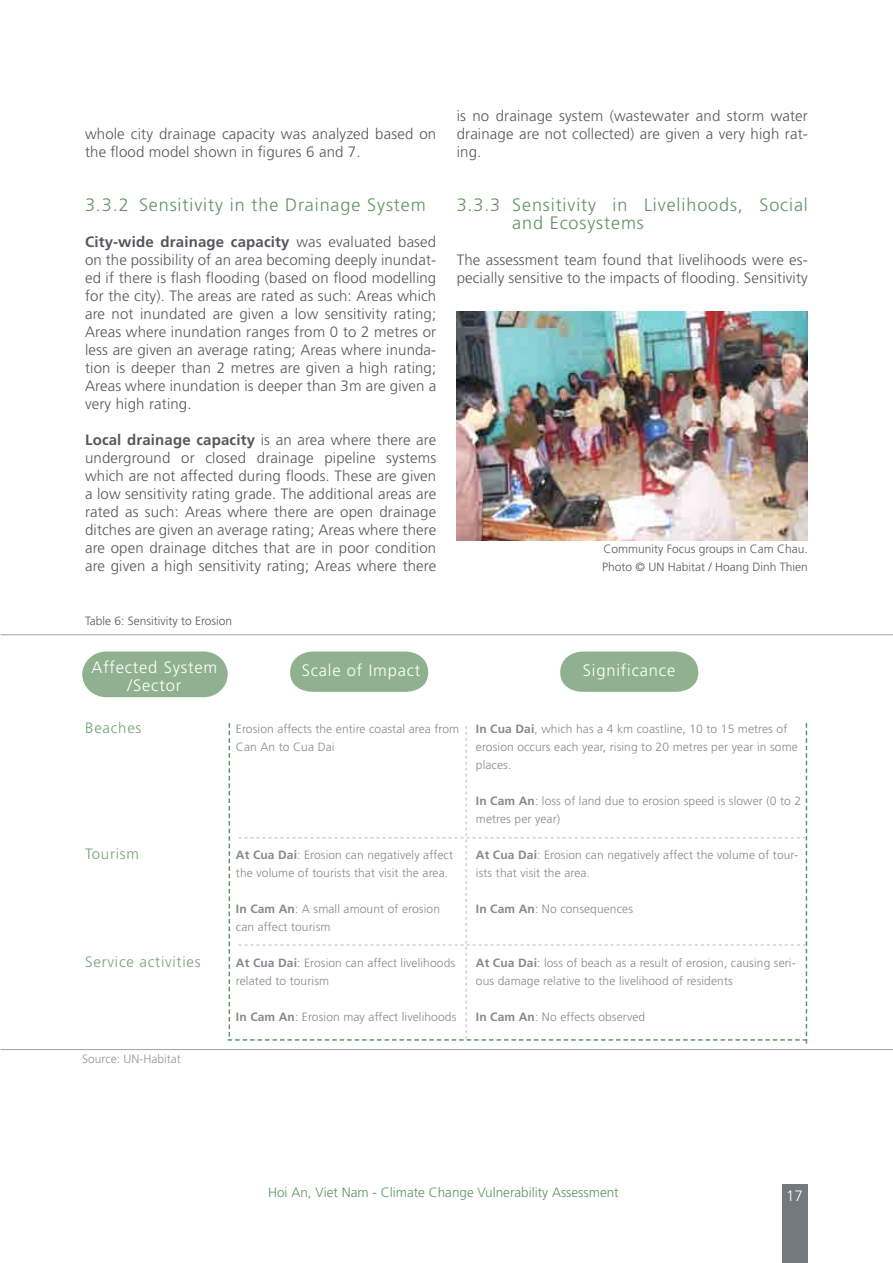
<style>
.page{position:relative;width:893px;height:1263px;background:#fff}
.page>*{position:absolute;margin:0;border:0;box-sizing:border-box;transform-origin:0 0}
.t1{font:300 18px/18px "Frutiger LT Std";letter-spacing:.05em;color:#619365}
.t2{font:300 16.5px/18px "Frutiger LT Std";letter-spacing:.05em;color:#fff;text-align:center}
.t3{font:300 15px/18px "Frutiger LT Std";letter-spacing:.01em;color:#55585b;text-align:justify}
.t4{font:300 15px "Frutiger LT Std";letter-spacing:.05em;color:#77a179}
.t5{font:300 15px "Frutiger LT Std";color:#fff}
.t6{font:300 13.5px "Frutiger LT Std";color:#619365}
.t7{font:300 12px/18px "Frutiger LT Std";letter-spacing:.01em;color:#85898c}
.t8{font:300 12px/18px "Frutiger LT Std";color:#58595b}
.t9{font:300 12px "Frutiger LT Std";color:#939598}
.s1{font-weight:700}
</style>
<div class="page">
<div style="left:782px;top:1184px;width:26px;height:79px;background:#73797c"></div>
<img style="left:457px;top:312px;width:351px;height:229px">
<svg style="left:0;top:634px;width:893px;height:416px"></svg>
<svg style="left:82px;top:651px;width:146px;height:46px;background:#98b798"></svg>
<svg style="left:290px;top:651px;width:138px;height:41px;background:#98b798"></svg>
<svg style="left:560px;top:651px;width:138px;height:41px;background:#98b798"></svg>
<svg style="left:228px;top:723px;width:579px;height:320px"></svg>
<p class="t3" style="left:85px;top:125px;width:353px">whole city drainage capacity was analyzed based on the flood model shown in figures 6 and 7.</p>
<p class="t1" style="left:85px;top:196px;width:342px">3.3.2 Sensitivity in the Drainage System</p>
<p class="t3" style="left:85px;top:233px;width:353px"><span class="s1">City-wide drainage capacity</span> was evaluated based on the possibility of an area becoming deeply inundat&shy;ed if there is flash flooding (based on flood modelling for the city). The areas are rated as such: Areas which are not inundated are given a low sensitivity rating; Areas where inundation ranges from 0 to 2 metres or less are given an average rating; Areas where inunda&shy;tion is deeper than 2 metres are given a high rating; Areas where inundation is deeper than 3m are given a very high rating.</p>
<p class="t3" style="left:85px;top:431px;width:353px"><span class="s1">Local drainage capacity</span> is an area where there are underground or closed drainage pipeline systems which are not affected during floods. These are given a low sensitivity rating grade. The additional areas are rated as such: Areas where there are open drainage ditches are given an average rating; Areas where there are open drainage ditches that are in poor condition are given a high sensitivity rating; Areas where there</p>
<p class="t8" style="left:85px;top:612px;width:149px">Table 6: Sensitivity to Erosion</p>
<p class="t3" style="left:457px;top:107px;width:353px">is no drainage system (wastewater and storm water drainage are not collected) are given a very high rat&shy;ing.</p>
<p class="t1" style="left:512px;top:196px;width:297px;text-indent:-55px">3.3.3 Sensitivity in Livelihoods, Social and Ecosystems</p>
<p class="t3" style="left:457px;top:251px;width:353px">The assessment team found that livelihoods were es&shy;pecially sensitive to the impacts of flooding. Sensitivity</p>
<p class="t8" style="left:602px;top:540px;width:207px">Community Focus groups in Cam Chau.<br>Photo © UN Habitat / Hoang Dinh Thien</p>
<p class="t2" style="left:92px;top:658px;width:127px">Affected System /Sector</p>
<p class="t2" style="left:302px;top:661px;width:120px">Scale of Impact</p>
<p class="t2" style="left:583px;top:661px;width:94px">Significance</p>
<p class="t4" style="left:85px;top:719px;width:58px">Beaches</p>
<p class="t4" style="left:85px;top:845px;width:55px">Tourism</p>
<p class="t4" style="left:85px;top:953px;width:117px">Service activities</p>
<p class="t7" style="left:236px;top:720px;width:225px">Erosion affects the entire coastal area from<br>Can An to Cua Dai</p>
<p class="t7" style="left:236px;top:846px;width:219px"><span class="s1">At Cua Dai</span>: Erosion can negatively affect the volume of tourists that visit the area.</p>
<p class="t7" style="left:236px;top:900px;width:206px"><span class="s1">In Cam An</span>: A small amount of erosion can affect tourism</p>
<p class="t7" style="left:236px;top:954px;width:221px"><span class="s1">At Cua Dai</span>: Erosion can affect livelihoods related to tourism</p>
<p class="t7" style="left:236px;top:1008px;width:222px"><span class="s1">In Cam An</span>: Erosion may affect livelihoods</p>
<p class="t7" style="left:476px;top:720px;width:323px"><span class="s1">In Cua Dai</span>, which has a 4 km coastline, 10 to 15 metres of erosion occurs each year, rising to 20 metres per year in some places.</p>
<p class="t7" style="left:476px;top:792px;width:327px"><span class="s1">In Cam An</span>: loss of land due to erosion speed is slower (0 to 2 metres per year)</p>
<p class="t7" style="left:476px;top:846px;width:324px"><span class="s1">At Cua Dai</span>: Erosion can negatively affect the volume of tour&shy;ists that visit the area.</p>
<p class="t7" style="left:476px;top:900px;width:159px"><span class="s1">In Cam An</span>: No consequences</p>
<p class="t7" style="left:476px;top:954px;width:321px"><span class="s1">At Cua Dai</span>: loss of beach as a result of erosion, causing seri&shy;ous damage relative to the livelihood of residents</p>
<p class="t7" style="left:476px;top:1008px;width:171px"><span class="s1">In Cam An</span>: No effects observed</p>
<p class="t9" style="left:82px;top:1052px;width:100px">Source: UN-Habitat</p>
<p class="t6" style="left:268px;top:1185px;width:352px">Hoi An, Viet Nam - Climate Change Vulnerability Assessment</p>
<p class="t5" style="left:786px;top:1187px;width:18px">17</p>
</div>
